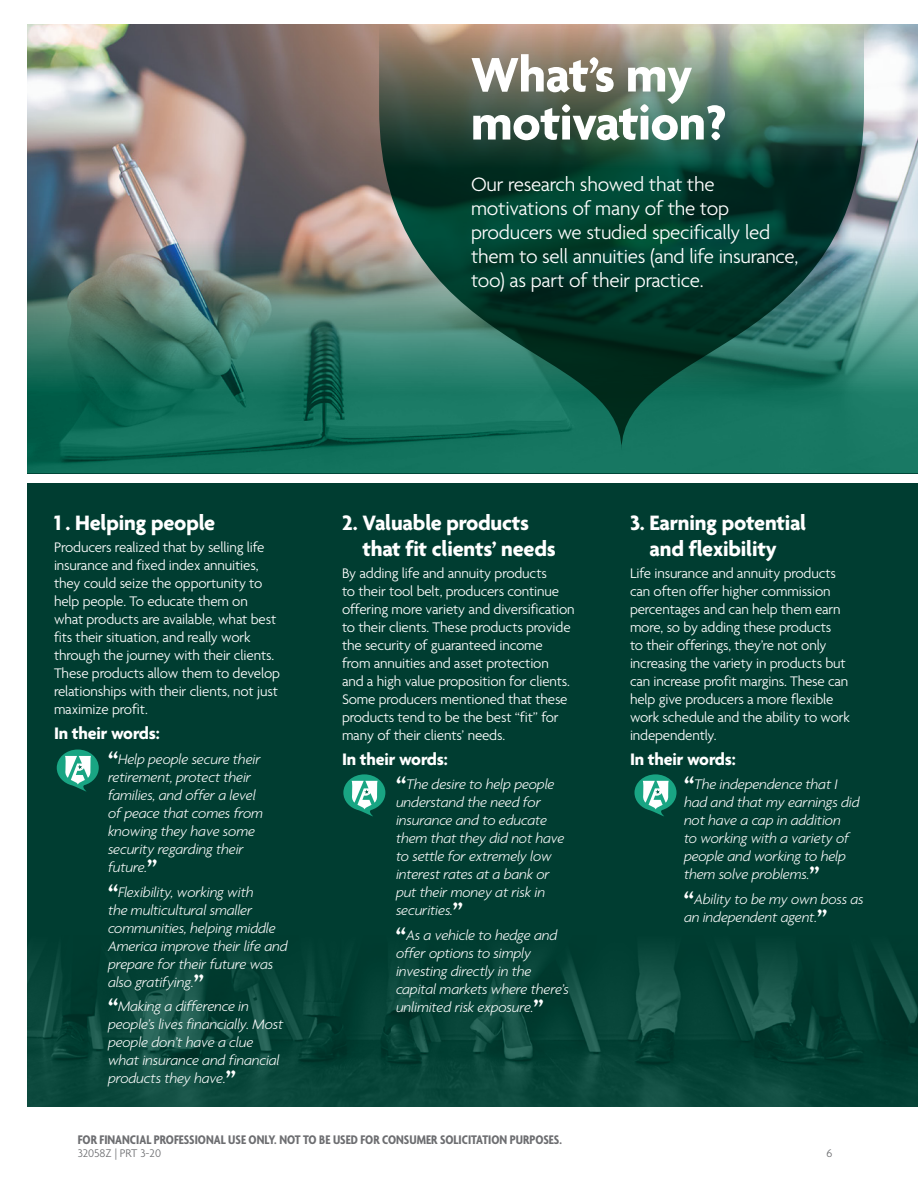
<style>
.page{position:relative;width:918px;height:1188px;background:#fff}
.page>*{position:absolute;margin:0;border:0;box-sizing:border-box;transform-origin:0 0}
.t1{font:700 52.5px/48px "Agenda";letter-spacing:-.01em;color:#fff}
.t2{font:700 22.5px/25.5px "Agenda";letter-spacing:-.01em;color:#fff}
.t3{font:300 21px/24px "Agenda";letter-spacing:-.01em;color:#fff}
.t4{font:700 18px "Agenda";letter-spacing:-.01em;color:#fff}
.t5{font:300 15px/18px "Agenda";letter-spacing:-.01em;color:#fff}
.t6{font:italic 300 15px/18px "Agenda";letter-spacing:-.01em;color:#fff}
.t7{font:700 condensed 13.5px "Agenda";color:#6d6e71}
.t8{font:300 12px "Agenda";color:#6d6e71}
.s1{font-weight:700;font-style:normal;font-size:24px}
</style>
<div class="page">
<div style="left:27px;top:484px;width:891px;height:623px;background:#003d31"></div>
<img style="left:27px;top:25px;width:891px;height:29px">
<img style="left:27px;top:54px;width:891px;height:419px">
<img style="left:379px;top:25px;width:485px;height:425px">
<svg style="left:57px;top:750px;width:42px;height:42px"></svg>
<svg style="left:343px;top:774px;width:42px;height:43px"></svg>
<svg style="left:634px;top:774px;width:43px;height:43px"></svg>
<h1 class="t1" style="left:471px;top:54px;width:257px">What’s my motivation?</h1>
<h3 class="t3" style="left:471px;top:173px;width:329px">Our research showed that the motivations of many of the top producers we studied specifically led them to sell annuities (and life insurance, too) as part of their practice.</h3>
<h2 class="t2" style="left:54px;top:512px;width:163px">1 . Helping people</h2>
<p class="t5" style="left:54px;top:540px;width:228px">Producers realized that by selling life insurance and fixed index annuities, they could seize the opportunity to help people. To educate them on what products are available, what best fits their situation, and really work through the journey with their clients.<br>These products allow them to develop relationships with their clients, not just maximize profit.</p>
<p class="t4" style="left:54px;top:724px;width:107px">In their words:</p>
<p class="t6" style="left:108px;top:750px;width:157px"><span class="s1">“</span>Help people secure their retirement, protect their families, and offer a level of peace that comes from knowing they have some security regarding their future.<span class="s1">”</span></p>
<p class="t6" style="left:108px;top:883px;width:181px"><span class="s1">“</span>Flexibility, working with<br>the multicultural smaller communities, helping middle<br>America improve their life and prepare for their future was also gratifying.<span class="s1">”</span></p>
<p class="t6" style="left:108px;top:998px;width:177px"><span class="s1">“</span>Making a difference in people’s lives financially. Most people don’t have a clue what insurance and financial products they have.<span class="s1">”</span></p>
<h2 class="t2" style="left:362px;top:512px;width:195px;text-indent:-20px">2. Valuable products that fit clients’ needs</h2>
<p class="t5" style="left:342px;top:565px;width:234px">By adding life and annuity products<br>to their tool belt, producers continue offering more variety and diversification to their clients. These products provide the security of guaranteed income from annuities and asset protection<br>and a high value proposition for clients.<br>Some producers mentioned that these products tend to be the best “fit” for many of their clients’ needs.</p>
<p class="t4" style="left:342px;top:749px;width:107px">In their words:</p>
<p class="t6" style="left:396px;top:776px;width:170px"><span class="s1">“</span>The desire to help people understand the need for insurance and to educate them that they did not have to settle for extremely low interest rates at a bank or put their money at risk in securities.<span class="s1">”</span></p>
<p class="t6" style="left:396px;top:926px;width:174px"><span class="s1">“</span>As a vehicle to hedge and offer options to simply investing directly in the capital markets where there’s unlimited risk exposure.<span class="s1">”</span></p>
<h2 class="t2" style="left:630px;top:512px;width:178px;text-align:center">3. Earning potential and flexibility</h2>
<p class="t5" style="left:630px;top:565px;width:222px">Life insurance and annuity products can often offer higher commission percentages and can help them earn more, so by adding these products<br>to their offerings, they’re not only increasing the variety in products but can increase profit margins. These can help give producers a more flexible work schedule and the ability to work independently.</p>
<p class="t4" style="left:630px;top:749px;width:107px">In their words:</p>
<p class="t6" style="left:684px;top:776px;width:177px"><span class="s1">“</span>The independence that I had and that my earnings did not have a cap in addition<br>to working with a variety of people and working to help them solve problems.<span class="s1">”</span></p>
<p class="t6" style="left:684px;top:890px;width:181px"><span class="s1">“</span>Ability to be my own boss as an independent agent.<span class="s1">”</span></p>
<p class="t7" style="left:78px;top:1132px;width:486px">FOR FINANCIAL PROFESSIONAL USE ONLY. NOT TO BE USED FOR CONSUMER SOLICITATION PURPOSES.</p>
<p class="t8" style="left:78px;top:1147px;width:85px">32058Z | PRT 3-20</p>
<p class="t8" style="left:826px;top:1147px;width:7px">6</p>
</div>
